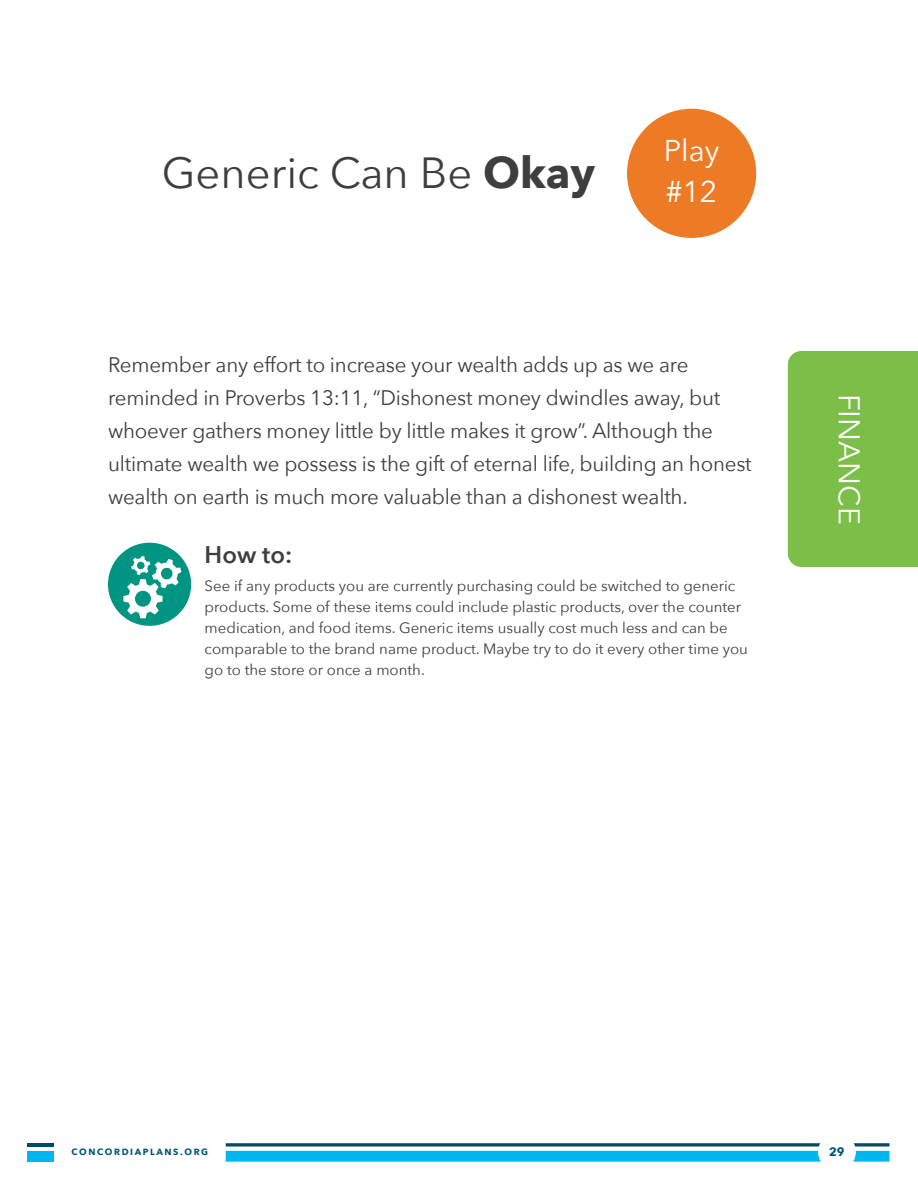
<style>
.page{position:relative;width:918px;height:1188px;background:#fff}
.page>*{position:absolute;margin:0;border:0;box-sizing:border-box;transform-origin:0 0}
.Play_Heading_right{font:43.5px "Avenir Next";color:#3e3e3f}
.Play{font:30px "Avenir Next";color:#fff}
.Subhead{font:600 24px "Avenir Next";color:#3e3e3f}
.Play_intro_text{font:21px/33px "Avenir Next";letter-spacing:-.01em;color:#3e3e3f}
.Body{font:15px/21px "Avenir Next";color:#3e3e3f}
.t1{font:700 12px "Avenir Next";color:#005677}
.t2{font:700 9px "Avenir Next";letter-spacing:.175em;color:#005677}
.s1{font-weight:700}
</style>
<div class="page">
<div style="left:788px;top:351px;width:130px;height:216px;background:#7bbf49"></div>
<svg style="left:226px;top:1143px;width:664px;height:19px"></svg>
<div style="left:27px;top:1151px;width:27px;height:11px;background:#00b6ef"></div>
<hr style="left:27px;top:1143px;width:27px;height:4px;background:#004b6c">
<div style="left:627px;top:109px;width:129px;height:129px;background:#ed7a24;border-radius:50%"></div>
<div style="left:108px;top:543px;width:83px;height:83px;background:#009483;border-radius:42px"></div>
<svg style="left:123px;top:556px;width:58px;height:62px"></svg>
<p class="Play_Heading_right" style="left:162px;top:136px;width:435px">Generic Can Be <span class="s1">Okay</span></p>
<p class="Play" style="left:664px;top:126px;width:57px">Play</p>
<p class="Play" style="left:666px;top:166px;width:53px">#12</p>
<p class="Play_intro_text" style="left:108px;top:347px;width:645px">Remember any effort to increase your wealth adds up as we are reminded in Proverbs 13:11, “Dishonest money dwindles away, but whoever gathers money little by little makes it grow”. Although the ultimate wealth we possess is the gift of eternal life, building an honest wealth on earth is much more valuable than a dishonest wealth.</p>
<p class="Subhead" style="left:205px;top:534px;width:89px">How to:</p>
<p class="Body" style="left:205px;top:575px;width:545px">See if any products you are currently purchasing could be switched to generic products. Some of these items could include plastic products, over the counter medication, and food items. Generic items usually cost much less and can be comparable to the brand name product. Maybe try to do it every other time you go to the store or once a month.</p>
<h2 class="Play" style="left:874px;top:394px;width:132px;rotate:90deg">FINANCE</h2>
<p class="t2" style="left:72px;top:1144px;width:138px">CONCORDIAPLANS.ORG</p>
<p class="t1" style="left:829px;top:1142px;width:17px">29</p>
</div>
